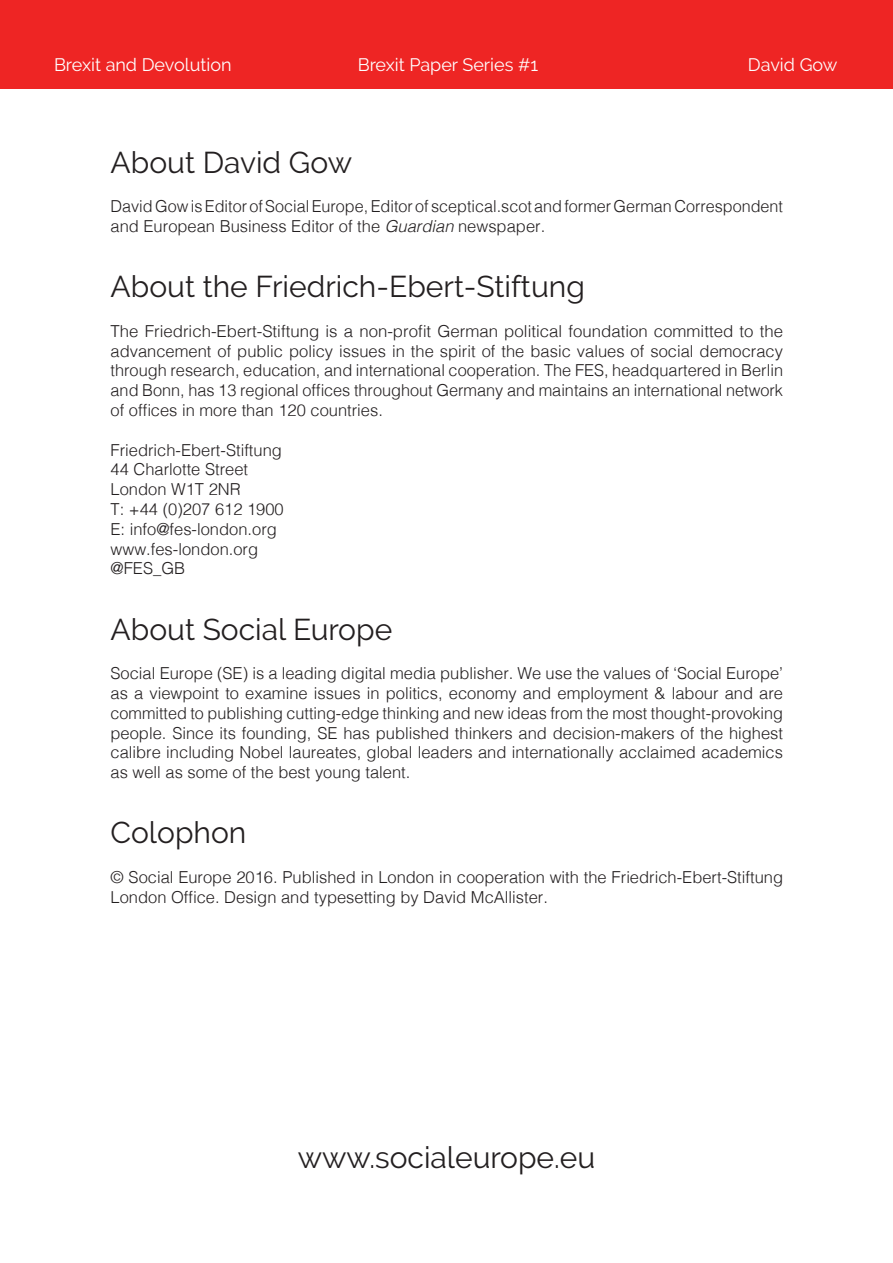
<style>
.page{position:relative;width:893px;height:1263px;background:#fff}
.page>*{position:absolute;margin:0;border:0;box-sizing:border-box;transform-origin:0 0}
.t1{font:30px "Raleway";color:#231f20}
.t2{font:18px "Raleway";color:#fff}
.t3{font:300 16.5px/19.8px "Helvetica";color:#231f20}
.s1{font-style:italic}
</style>
<div class="page">
<div style="left:0;top:0;width:893px;height:89px;background:#ee2524"></div>
<p class="t2" style="left:54px;top:54px;width:179px">Brexit and Devolution</p>
<p class="t2" style="left:358px;top:54px;width:182px">Brexit Paper Series #1</p>
<p class="t2" style="left:748px;top:54px;width:91px">David Gow</p>
<h1 class="t1" style="left:111px;top:145px;width:243px">About David Gow</h1>
<p class="t3" style="left:111px;top:195px;width:674px">David Gow is Editor of Social Europe, Editor of sceptical.scot and former German Correspondent and European Business Editor of the <span class="s1">Guardian</span> newspaper.</p>
<h1 class="t1" style="left:111px;top:269px;width:476px">About the Friedrich-Ebert-Stiftung</h1>
<p class="t3" style="left:111px;top:320px;width:674px;text-align:justify">The Friedrich-Ebert-Stiftung is a non-profit German political foundation committed to the advancement of public policy issues in the spirit of the basic values of social democracy through research, education, and international cooperation. The FES, headquartered in Berlin and Bonn, has 13 regional offices throughout Germany and maintains an international network of offices in more than 120 countries.</p>
<p class="t3" style="left:111px;top:439px;width:175px">Friedrich-Ebert-Stiftung<br>44 Charlotte Street<br>London W1T 2NR<br>T: +44 (0)207 612 1900<br>E: info@fes-london.org www.fes-london.org @FES_GB</p>
<h1 class="t1" style="left:111px;top:611px;width:283px">About Social Europe</h1>
<p class="t3" style="left:111px;top:662px;width:674px;text-align:justify">Social Europe (SE) is a leading digital media publisher. We use the values of ‘Social Europe’ as a viewpoint to examine issues in politics, economy and employment &amp; labour and are committed to publishing cutting-edge thinking and new ideas from the most thought-provoking people. Since its founding, SE has published thinkers and decision-makers of the highest calibre including Nobel laureates, global leaders and internationally acclaimed academics as well as some of the best young talent.</p>
<h1 class="t1" style="left:111px;top:815px;width:137px">Colophon</h1>
<p class="t3" style="left:111px;top:866px;width:674px">© Social Europe 2016. Published in London in cooperation with the Friedrich-Ebert-Stiftung<br>London Office. Design and typesetting by David McAllister.</p>
<h1 class="t1" style="left:298px;top:1140px;width:299px">www.socialeurope.eu</h1>
</div>
